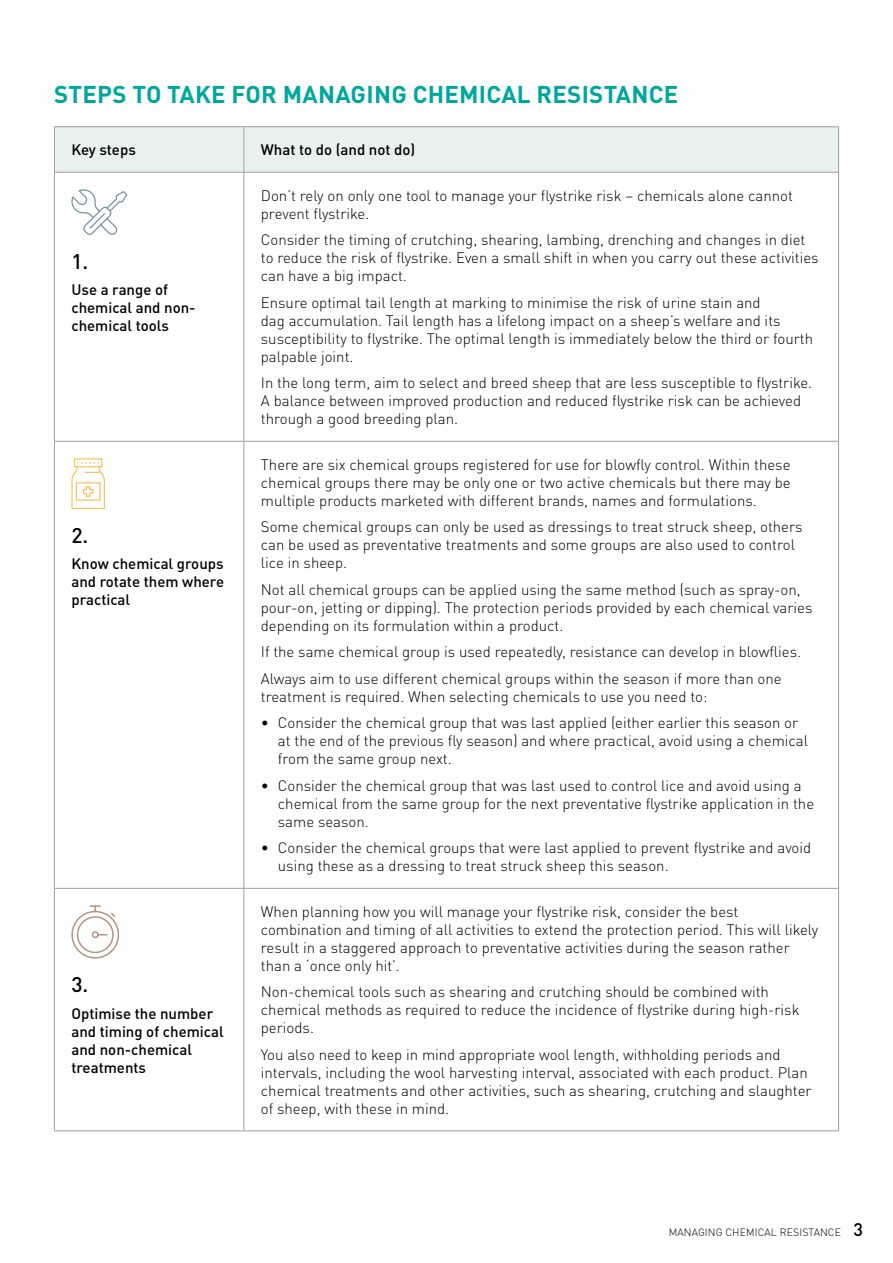
<style>
.page{position:relative;width:893px;height:1263px;background:#fff}
.page>*{position:absolute;margin:0;border:0;box-sizing:border-box;transform-origin:0 0}
.t1{font:700 24px "DINOT";letter-spacing:.01em;color:#00a79d}
.t2{font:500 21px "DINOT";color:#000}
.t3{font:300 15px/18px "DINOT";color:#000}
.t4{font:500 15px/18px "DINOT";color:#000}
.t5{font:300 10.5px "DINOT";letter-spacing:.01em;color:#000}
.s1{font-weight:500;font-size:18px}
</style>
<div class="page">
<div style="left:55px;top:127px;width:783px;height:45px;background:#e8f1f0"></div>
<hr style="left:54px;top:126px;width:190px;height:1px;background:#9d9fa2">
<hr style="left:54px;top:127px;width:1px;height:45px;background:#9d9fa2">
<hr style="left:244px;top:126px;width:595px;height:1px;background:#9d9fa2">
<hr style="left:243px;top:127px;width:1px;height:45px;background:#9d9fa2">
<hr style="left:838px;top:127px;width:1px;height:45px;background:#9d9fa2">
<hr style="left:54px;top:172px;width:190px;height:1px;background:#9d9fa2">
<hr style="left:54px;top:173px;width:1px;height:268px;background:#9d9fa2">
<hr style="left:244px;top:172px;width:595px;height:1px;background:#9d9fa2">
<hr style="left:243px;top:173px;width:1px;height:268px;background:#9d9fa2">
<hr style="left:838px;top:173px;width:1px;height:268px;background:#9d9fa2">
<hr style="left:54px;top:441px;width:190px;height:1px;background:#9d9fa2">
<hr style="left:54px;top:442px;width:1px;height:446px;background:#9d9fa2">
<hr style="left:244px;top:441px;width:595px;height:1px;background:#9d9fa2">
<hr style="left:243px;top:442px;width:1px;height:446px;background:#9d9fa2">
<hr style="left:838px;top:442px;width:1px;height:446px;background:#9d9fa2">
<hr style="left:54px;top:888px;width:190px;height:1px;background:#9d9fa2">
<hr style="left:54px;top:889px;width:1px;height:241px;background:#9d9fa2">
<hr style="left:244px;top:888px;width:595px;height:1px;background:#9d9fa2">
<hr style="left:243px;top:889px;width:1px;height:241px;background:#9d9fa2">
<hr style="left:838px;top:889px;width:1px;height:241px;background:#9d9fa2">
<hr style="left:54px;top:1130px;width:190px;height:1px;background:#9d9fa2">
<hr style="left:244px;top:1130px;width:595px;height:1px;background:#9d9fa2">
<svg style="left:71px;top:189px;width:56px;height:46px"></svg>
<svg style="left:71px;top:458px;width:34px;height:52px"></svg>
<svg style="left:71px;top:905px;width:49px;height:54px"></svg>
<h1 class="t1" style="left:54px;top:79px;width:626px">STEPS TO TAKE FOR MANAGING CHEMICAL RESISTANCE</h1>
<p class="t4" style="left:71px;top:140px;width:66px">Key steps</p>
<p class="t4" style="left:261px;top:140px;width:156px">What to do (and not do)</p>
<h2 class="t2" style="left:71px;top:248px;width:19px">1.</h2>
<p class="t4" style="left:71px;top:280px;width:126px">Use a range of chemical and non&shy;chemical tools</p>
<h2 class="t2" style="left:71px;top:522px;width:19px">2.</h2>
<p class="t4" style="left:71px;top:554px;width:154px;text-align:justify">Know chemical groups and rotate them where practical</p>
<h2 class="t2" style="left:71px;top:971px;width:19px">3.</h2>
<p class="t4" style="left:71px;top:1004px;width:154px">Optimise the number and timing of chemical and non-chemical treatments</p>
<p class="t3" style="left:261px;top:186px;width:533px">Don’t rely on only one tool to manage your flystrike risk – chemicals alone cannot prevent flystrike.</p>
<p class="t3" style="left:261px;top:231px;width:559px">Consider the timing of crutching, shearing, lambing, drenching and changes in diet to reduce the risk of flystrike. Even a small shift in when you carry out these activities can have a big impact.</p>
<p class="t3" style="left:261px;top:293px;width:554px">Ensure optimal tail length at marking to minimise the risk of urine stain and<br>dag accumulation. Tail length has a lifelong impact on a sheep’s welfare and its susceptibility to flystrike. The optimal length is immediately below the third or fourth palpable joint.</p>
<p class="t3" style="left:261px;top:374px;width:553px">In the long term, aim to select and breed sheep that are less susceptible to flystrike.<br>A balance between improved production and reduced flystrike risk can be achieved through a good breeding plan.</p>
<p class="t3" style="left:261px;top:455px;width:531px;text-align:justify">There are six chemical groups registered for use for blowfly control. Within these chemical groups there may be only one or two active chemicals but there may be multiple products marketed with different brands, names and formulations.</p>
<p class="t3" style="left:261px;top:518px;width:543px">Some chemical groups can only be used as dressings to treat struck sheep, others can be used as preventative treatments and some groups are also used to control lice in sheep.</p>
<p class="t3" style="left:261px;top:580px;width:553px">Not all chemical groups can be applied using the same method (such as spray-on, pour-on, jetting or dipping). The protection periods provided by each chemical varies depending on its formulation within a product.</p>
<p class="t3" style="left:261px;top:638px;width:542px;line-height:26.5px">If the same chemical group is used repeatedly, resistance can develop in blowflies.<br>Always aim to use different chemical groups within the season if more than one</p>
<p class="t3" style="left:261px;top:687px;width:448px">treatment is required. When selecting chemicals to use you need to:</p>
<p class="t3" style="left:278px;top:714px;width:532px;text-indent:-17px">• Consider the chemical group that was last applied (either earlier this season or at the end of the previous fly season) and where practical, avoid using a chemical from the same group next.</p>
<p class="t3" style="left:278px;top:776px;width:538px;text-indent:-17px">• Consider the chemical group that was last used to control lice and avoid using a chemical from the same group for the next preventative flystrike application in the same season.</p>
<p class="t3" style="left:278px;top:839px;width:535px;text-indent:-17px">• Consider the chemical groups that were last applied to prevent flystrike and avoid using these as a dressing to treat struck sheep this season.</p>
<p class="t3" style="left:261px;top:902px;width:559px">When planning how you will manage your flystrike risk, consider the best combination and timing of all activities to extend the protection period. This will likely result in a staggered approach to preventative activities during the season rather than a ‘once only hit’.</p>
<p class="t3" style="left:261px;top:983px;width:540px">Non-chemical tools such as shearing and crutching should be combined with chemical methods as required to reduce the incidence of flystrike during high-risk periods.</p>
<p class="t3" style="left:261px;top:1045px;width:552px">You also need to keep in mind appropriate wool length, withholding periods and intervals, including the wool harvesting interval, associated with each product. Plan chemical treatments and other activities, such as shearing, crutching and slaughter of sheep, with these in mind.</p>
<p class="t5" style="left:669px;top:1226px;width:196px">MANAGING CHEMICAL RESISTANCE <span class="s1">3</span></p>
</div>
